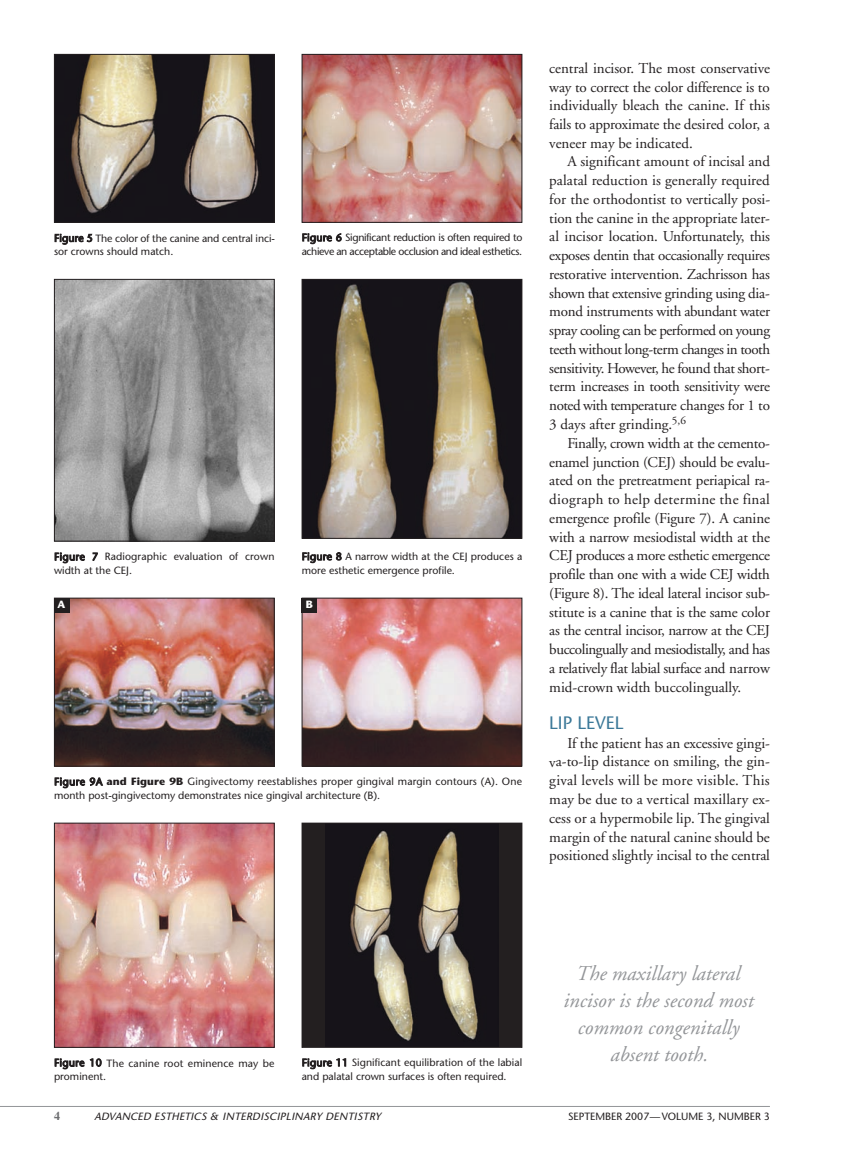
<style>
.page{position:relative;width:851px;height:1161px;background:#fff}
.page>*{position:absolute;margin:0;border:0;box-sizing:border-box;transform-origin:0 0}
.t1{font:italic 21px/27px "Adobe Garamond";color:#939598;text-align:center}
.t2{font:18px "Stone Sans";color:#3b7898}
.t3{font:15px/18.8px "Adobe Garamond";letter-spacing:-.01em;color:#231f20;text-align:justify}
.t4{font:700 12px "Times";color:#6c6d70}
.t5{font:10.5px/13.5px "Stone Sans";color:#231f20}
.t6{font:10.5px/13.5px "Stone Sans";letter-spacing:-.035em;color:#231f20}
.t7{font:italic 10.5px "Stone Sans";letter-spacing:.015em;color:#231f20}
.t8{font:700 10.5px "Stone Sans";color:#fff}
.s1{font-weight:700}
</style>
<div class="page">
<hr style="left:0;top:1106px;width:770px;height:1px;background:#939598">
<img style="left:56px;top:56px;width:216px;height:165px">
<div style="left:54px;top:54px;width:220px;height:169px;border:1px solid #231f20"></div>
<img style="left:304px;top:56px;width:216px;height:165px">
<div style="left:302px;top:54px;width:220px;height:169px;border:1px solid #231f20"></div>
<img style="left:56px;top:281px;width:216px;height:259px">
<div style="left:54px;top:279px;width:220px;height:263px;border:1px solid #231f20"></div>
<img style="left:304px;top:281px;width:216px;height:256px">
<div style="left:302px;top:279px;width:220px;height:260px;border:1px solid #231f20"></div>
<img style="left:56px;top:600px;width:216px;height:165px">
<div style="left:54px;top:598px;width:220px;height:169px;border:1px solid #231f20"></div>
<img style="left:304px;top:600px;width:216px;height:165px">
<div style="left:302px;top:598px;width:220px;height:169px;border:1px solid #231f20"></div>
<img style="left:56px;top:825px;width:216px;height:221px">
<div style="left:54px;top:823px;width:220px;height:225px;border:1px solid #231f20"></div>
<div style="left:302px;top:824px;width:219px;height:223px;background:#231f20"></div>
<img style="left:325px;top:825px;width:174px;height:221px">
<div style="left:302px;top:823px;width:220px;height:225px;border:1px solid #231f20"></div>
<div style="left:54px;top:598px;width:15px;height:15px;background:#231f20"></div>
<div style="left:302px;top:598px;width:14px;height:15px;background:#231f20"></div>
<p class="t5" style="left:54px;top:233px;width:222px">Figure 5 The color of the canine and central inci&shy;sor crowns should match.</p>
<p class="t6" style="left:302px;top:232px;width:222px">Figure 6 Significant reduction is often required to achieve an acceptable occlusion and ideal esthetics.</p>
<p class="t5" style="left:54px;top:551px;width:222px">Figure 7 Radiographic evaluation of crown width at the CEJ.</p>
<p class="t5" style="left:301px;top:551px;width:222px">Figure 8 A narrow width at the CEJ produces a more esthetic emergence profile.</p>
<p class="t8" style="left:58px;top:600px;width:9px">A</p>
<p class="t8" style="left:305px;top:600px;width:9px">B</p>
<p class="t5" style="left:54px;top:776px;width:469px">Figure 9A <span class="s1">and Figure 9B</span> Gingivectomy reestablishes proper gingival margin contours (A). One month post-gingivectomy demonstrates nice gingival architecture (B).</p>
<p class="t3" style="left:549px;top:60px;width:222px">central incisor. The most conservative way to correct the color difference is to individually bleach the canine. If this fails to approximate the desired color, a veneer may be indicated.</p>
<p class="t3" style="left:549px;top:154px;width:222px;text-indent:18px">A significant amount of incisal and palatal reduction is generally required for the orthodontist to vertically posi&shy;tion the canine in the appropriate later&shy;al incisor location. Unfortunately, this exposes dentin that occasionally requires restorative intervention. Zachrisson has shown that extensive grinding using dia&shy;mond instruments with abundant water spray cooling can be performed on young teeth without long-term changes in tooth sensitivity. However, he found that short&shy;term increases in tooth sensitivity were noted with temperature changes for 1 to 3 days after grinding.<sup>5,6</sup></p>
<p class="t3" style="left:549px;top:435px;width:222px;text-indent:18px">Finally, crown width at the cemento&shy;enamel junction (CEJ) should be evalu&shy;ated on the pretreatment periapical ra&shy;diograph to help determine the final emergence profile (Figure 7). A canine with a narrow mesiodistal width at the CEJ produces a more esthetic emergence profile than one with a wide CEJ width (Figure 8). The ideal lateral incisor sub&shy;stitute is a canine that is the same color as the central incisor, narrow at the CEJ buccolingually and mesiodistally, and has a relatively flat labial surface and narrow mid-crown width buccolingually.</p>
<p class="t2" style="left:549px;top:716px;width:76px">LIP LEVEL</p>
<p class="t3" style="left:549px;top:735px;width:222px;text-indent:18px">If the patient has an excessive gingi&shy;va-to-lip distance on smiling, the gin&shy;gival levels will be more visible. This may be due to a vertical maxillary ex&shy;cess or a hypermobile lip. The gingival margin of the natural canine should be positioned slightly incisal to the central</p>
<p class="t5" style="left:54px;top:1057px;width:222px">Figure 10 The canine root eminence may be prominent.</p>
<p class="t5" style="left:301px;top:1057px;width:222px">Figure 11 Significant equilibration of the labial and palatal crown surfaces is often required.</p>
<h1 class="t1" style="left:563px;top:961px;width:192px">The maxillary lateral incisor is the second most common congenitally absent tooth.</h1>
<p class="t4" style="left:54px;top:1109px;width:7px">4</p>
<p class="t7" style="left:94px;top:1112px;width:288px">ADVANCED ESTHETICS &amp; INTERDISCIPLINARY DENTISTRY</p>
<p class="t5" style="left:568px;top:1110px;width:203px">SEPTEMBER 2007—VOLUME 3, NUMBER 3</p>
</div>
